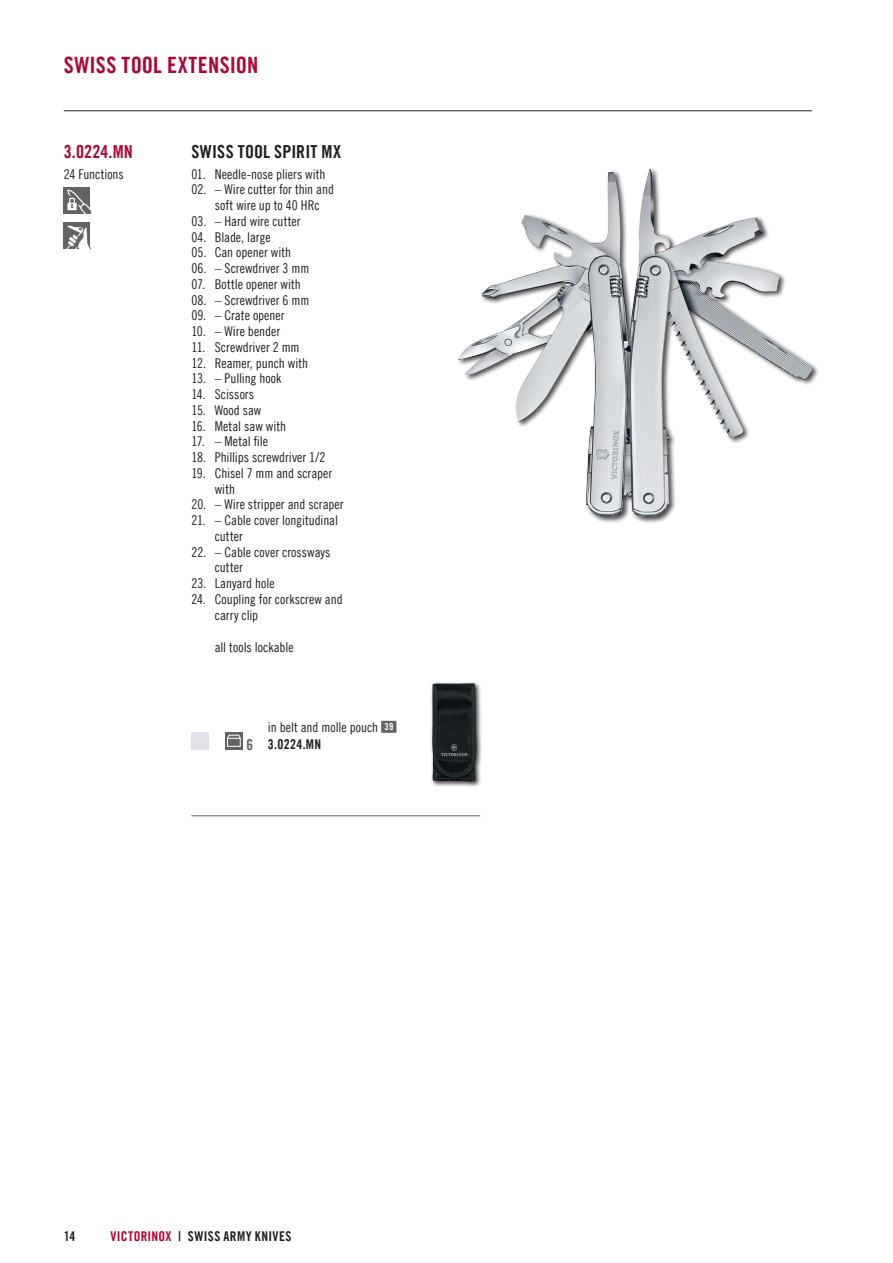
<style>
.page{position:relative;width:893px;height:1263px;background:#fff}
.page>*{position:absolute;margin:0;border:0;box-sizing:border-box;transform-origin:0 0}
.t1{font:22.5px "Trade Gothic LT Com Bd Cn 20";letter-spacing:.01em;color:#b10535}
.t2{font:18px "Trade Gothic LT Com Bd Cn 20";letter-spacing:.01em;color:#231f20}
.t3{font:18px "Trade Gothic LT Com Bd Cn 20";letter-spacing:.01em;color:#b10535}
.t4{font:13.5px/15.8px "Trade Gothic LT Com Cn 18";color:#231f20}
.t5{font:13.5px "Trade Gothic LT Com Bd Cn 20";letter-spacing:.03em;color:#231f20}
.t6{font:13.5px "Trade Gothic LT Com Bd Cn 20";letter-spacing:.015em;color:#b10535}
.s1{font-family:"Trade Gothic LT Com Bd Cn 20";font-size:9.6px;color:#fff}
.s2{font-size:15px;color:#636366}
.s3{color:#231f20}
</style>
<div class="page">
<div style="left:431px;top:681px;width:52px;height:107px;background:#231f20;opacity:.8"></div>
<img style="left:432px;top:683px;width:38px;height:23px">
<hr style="left:64px;top:111px;width:748px;height:1px;background:#231f20">
<div style="left:64px;top:222px;width:26px;height:26px;background:#636366"></div>
<svg style="left:67px;top:225px;width:23px;height:23px"></svg>
<div style="left:64px;top:187px;width:26px;height:26px;background:#636366"></div>
<svg style="left:67px;top:190px;width:23px;height:23px"></svg>
<div style="left:456px;top:167px;width:363px;height:357px;background:#231f20;opacity:.8"></div>
<img style="left:482px;top:169px;width:168px;height:173px">
<hr style="left:191px;top:815px;width:289px;height:1px;background:#636366">
<div style="left:381px;top:721px;width:15px;height:12px;background:#636366"></div>
<div style="left:225px;top:732px;width:17px;height:17px;background:#636366"></div>
<div style="left:227px;top:738px;width:14px;height:9px;border:1px solid #fff"></div>
<svg style="left:227px;top:734px;width:14px;height:5px"></svg>
<h1 class="t1" style="left:64px;top:52px;width:196px">SWISS TOOL EXTENSION</h1>
<h2 class="t3" style="left:64px;top:141px;width:71px">3.0224.MN</h2>
<h2 class="t2" style="left:191px;top:141px;width:151px">SWISS TOOL SPIRIT MX</h2>
<p class="t4" style="left:64px;top:166px;width:62px">24 Functions</p>
<p class="t4" style="left:191px;top:166px;width:136px">01. Needle-nose pliers with</p>
<p class="t4" style="left:215px;top:182px;width:121px;text-indent:-23px">02. – Wire cutter for thin and soft wire up to 40 HRc</p>
<p class="t4" style="left:191px;top:213px;width:111px">03. – Hard wire cutter</p>
<p class="t4" style="left:191px;top:229px;width:81px">04. Blade, large</p>
<p class="t4" style="left:191px;top:245px;width:101px">05. Can opener with</p>
<p class="t4" style="left:191px;top:260px;width:120px">06. – Screwdriver 3 mm</p>
<p class="t4" style="left:191px;top:276px;width:111px">07. Bottle opener with</p>
<p class="t4" style="left:191px;top:292px;width:120px">08. – Screwdriver 6 mm</p>
<p class="t4" style="left:191px;top:308px;width:95px">09. – Crate opener</p>
<p class="t4" style="left:191px;top:323px;width:90px">10. – Wire bender</p>
<p class="t4" style="left:191px;top:339px;width:110px">11. Screwdriver 2 mm</p>
<p class="t4" style="left:191px;top:355px;width:118px">12. Reamer, punch with</p>
<p class="t4" style="left:191px;top:371px;width:92px">13. – Pulling hook</p>
<p class="t4" style="left:191px;top:386px;width:64px">14. Scissors</p>
<p class="t4" style="left:191px;top:402px;width:72px">15. Wood saw</p>
<p class="t4" style="left:191px;top:418px;width:96px">16. Metal saw with</p>
<p class="t4" style="left:191px;top:434px;width:78px">17. – Metal file</p>
<p class="t4" style="left:191px;top:449px;width:136px">18. Phillips screwdriver 1/2</p>
<p class="t4" style="left:215px;top:465px;width:119px;text-indent:-23px">19. Chisel 7 mm and scraper with</p>
<p class="t4" style="left:191px;top:497px;width:154px">20. – Wire stripper and scraper</p>
<p class="t4" style="left:215px;top:512px;width:125px;text-indent:-23px">21. – Cable cover longitudinal cutter</p>
<p class="t4" style="left:215px;top:544px;width:117px;text-indent:-23px">22. – Cable cover crossways cutter</p>
<p class="t4" style="left:191px;top:575px;width:85px">23. Lanyard hole</p>
<p class="t4" style="left:215px;top:591px;width:129px;text-indent:-23px">24. Coupling for corkscrew and carry clip</p>
<p class="t4" style="left:215px;top:639px;width:80px">all tools lockable</p>
<p class="t4" style="left:268px;top:719px;width:127px">in belt and molle pouch <span class="s1">39</span></p>
<p class="t5" style="left:247px;top:736px;width:76px"><span class="s2">6</span> 3.0224.MN</p>
<p class="t5" style="left:64px;top:1227px;width:13px">14</p>
<p class="t6" style="left:111px;top:1227px;width:72px">VICTORINOX <span class="s3">|</span></p>
<p class="t5" style="left:188px;top:1227px;width:105px">SWISS ARMY KNIVES</p>
</div>
